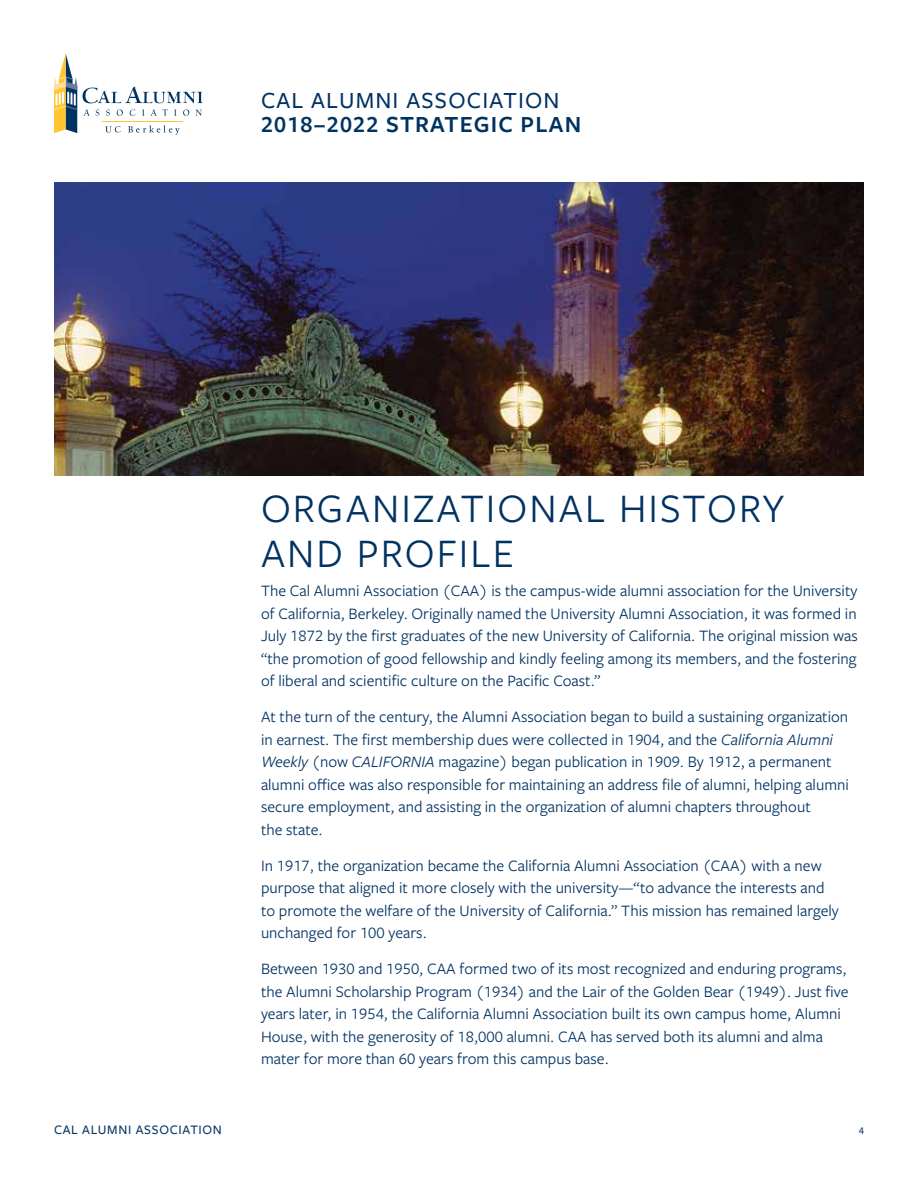
<style>
.page{position:relative;width:918px;height:1188px;background:#fff}
.page>*{position:absolute;margin:0;border:0;box-sizing:border-box;transform-origin:0 0}
.t1{font:42px/45px "Freight Sans Pro";letter-spacing:.05em;color:#003262}
.t2{font:600 24px "Freight Sans Pro";letter-spacing:.05em;color:#003262}
.t3{font:500 24px "Freight Sans Pro";letter-spacing:.05em;color:#003262}
.t4{font:16.5px/22.5px "Freight Sans Pro";color:#003262}
.t5{font:500 13.5px "Freight Sans Pro";letter-spacing:.05em;color:#003262}
.t6{font:500 10.5px "Freight Sans Pro";color:#003262}
.s1{font-style:italic}
</style>
<div class="page">
<svg style="left:54px;top:54px;width:148px;height:81px"></svg>
<img style="left:54px;top:182px;width:810px;height:293px">
<h2 class="t3" style="left:261px;top:84px;width:300px">CAL ALUMNI ASSOCIATION</h2>
<h2 class="t2" style="left:261px;top:108px;width:322px">2018–2022 STRATEGIC PLAN</h2>
<p class="t5" style="left:54px;top:1120px;width:170px">CAL ALUMNI ASSOCIATION</p>
<h1 class="t1" style="left:261px;top:484px;width:525px">ORGANIZATIONAL HISTORY<br>AND PROFILE</h1>
<p class="t4" style="left:261px;top:579px;width:598px;text-align:justify">The Cal Alumni Association (CAA) is the campus-wide alumni association for the University of California, Berkeley. Originally named the University Alumni Association, it was formed in July 1872 by the first graduates of the new University of California. The original mission was “the promotion of good fellowship and kindly feeling among its members, and the fostering of liberal and scientific culture on the Pacific Coast.”</p>
<p class="t4" style="left:261px;top:705px;width:589px">At the turn of the century, the Alumni Association began to build a sustaining organization in earnest. The first membership dues were collected in 1904, and the <span class="s1">California Alumni Weekly</span> (now <span class="s1">CALIFORNIA</span> magazine) began publication in 1909. By 1912, a permanent alumni office was also responsible for maintaining an address file of alumni, helping alumni secure employment, and assisting in the organization of alumni chapters throughout<br>the state.</p>
<p class="t4" style="left:261px;top:854px;width:579px">In 1917, the organization became the California Alumni Association (CAA) with a new purpose that aligned it more closely with the university—“to advance the interests and to promote the welfare of the University of California.” This mission has remained largely unchanged for 100 years.</p>
<p class="t4" style="left:261px;top:957px;width:589px">Between 1930 and 1950, CAA formed two of its most recognized and enduring programs, the Alumni Scholarship Program (1934) and the Lair of the Golden Bear (1949). Just five years later, in 1954, the California Alumni Association built its own campus home, Alumni House, with the generosity of 18,000 alumni. CAA has served both its alumni and alma mater for more than 60 years from this campus base.</p>
<p class="t6" style="left:859px;top:1124px;width:7px">4</p>
</div>
